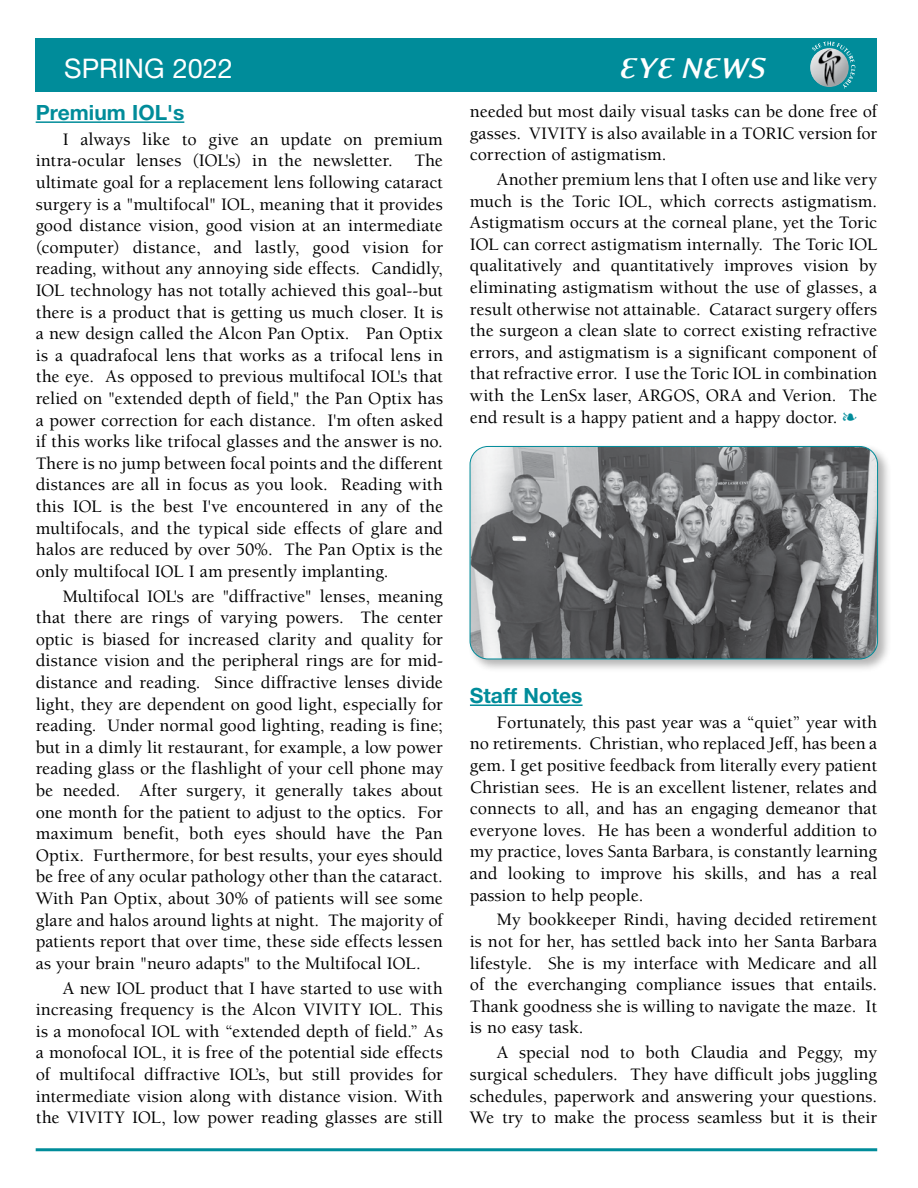
<style>
.page{position:relative;width:918px;height:1188px;background:#fff}
.page>*{position:absolute;margin:0;border:0;box-sizing:border-box;transform-origin:0 0}
.t1{font:33px "Eidetic Modern Bold Italic TT";color:#fff}
.t2{font:27px "Helvetica Neue";color:#fff}
.t3{font:700 21px "Helvetica Neue";color:#008c9a}
.t4{font:500 18px/21.6px "Berkeley";color:#000;text-align:justify}
.s1{color:#008c9a}
</style>
<div class="page">
<hr style="left:36px;top:1148px;width:841px;height:3px;background:#008c9a">
<div style="left:36px;top:38px;width:841px;height:54px;background:#008c9a"></div>
<hr style="left:36px;top:121px;width:148px;height:2px;background:#008c9a">
<hr style="left:470px;top:704px;width:113px;height:2px;background:#008c9a">
<svg style="left:812px;top:41px;width:43px;height:48px"></svg>
<img style="left:810px;top:48px;width:39px;height:39px;border-radius:19px">
<div style="left:467px;top:443px;width:425px;height:230px;background:#000;opacity:.3"></div>
<img style="left:470px;top:446px;width:408px;height:213px">
<div style="left:470px;top:446px;width:408px;height:213px;border:1px solid #008c9a;border-radius:18px"></div>
<h2 class="t2" style="left:64px;top:52px;width:170px">SPRING 2022</h2>
<h1 class="t1" style="left:619px;top:51px;width:148px">EYE NEWS</h1>
<p class="t3" style="left:36px;top:99px;width:150px">Premium IOL's</p>
<p class="t4" style="left:36px;top:129px;width:409px;text-indent:27px">I always like to give an update on premium intra-ocular lenses (IOL's) in the newsletter. The ultimate goal for a replacement lens following cataract surgery is a "multifocal" IOL, meaning that it provides good distance vision, good vision at an intermediate (computer) distance, and lastly, good vision for reading, without any annoying side effects. Candidly, IOL technology has not totally achieved this goal--but there is a product that is getting us much closer. It is a new design called the Alcon Pan Optix. Pan Optix is a quadrafocal lens that works as a trifocal lens in the eye. As opposed to previous multifocal IOL's that relied on "extended depth of field," the Pan Optix has a power correction for each distance. I'm often asked if this works like trifocal glasses and the answer is no.<br>There is no jump between focal points and the different distances are all in focus as you look. Reading with this IOL is the best I've encountered in any of the multifocals, and the typical side effects of glare and halos are reduced by over 50%. The Pan Optix is the only multifocal IOL I am presently implanting.</p>
<p class="t4" style="left:36px;top:586px;width:409px;text-indent:27px">Multifocal IOL's are "diffractive" lenses, meaning that there are rings of varying powers. The center optic is biased for increased clarity and quality for distance vision and the peripheral rings are for mid&shy;distance and reading. Since diffractive lenses divide light, they are dependent on good light, especially for reading. Under normal good lighting, reading is fine; but in a dimly lit restaurant, for example, a low power reading glass or the flashlight of your cell phone may be needed. After surgery, it generally takes about one month for the patient to adjust to the optics. For maximum benefit, both eyes should have the Pan Optix. Furthermore, for best results, your eyes should be free of any ocular pathology other than the cataract.<br>With Pan Optix, about 30% of patients will see some glare and halos around lights at night. The majority of patients report that over time, these side effects lessen as your brain "neuro adapts" to the Multifocal IOL.</p>
<p class="t4" style="left:36px;top:978px;width:409px;text-indent:27px">A new IOL product that I have started to use with increasing frequency is the Alcon VIVITY IOL. This is a monofocal IOL with “extended depth of field.” As a monofocal IOL, it is free of the potential side effects of multifocal diffractive IOL’s, but still provides for intermediate vision along with distance vision. With the VIVITY IOL, low power reading glasses are still</p>
<p class="t4" style="left:470px;top:101px;width:409px">needed but most daily visual tasks can be done free of gasses. VIVITY is also available in a TORIC version for correction of astigmatism.</p>
<p class="t4" style="left:470px;top:169px;width:409px;text-indent:27px">Another premium lens that I often use and like very much is the Toric IOL, which corrects astigmatism.<br>Astigmatism occurs at the corneal plane, yet the Toric IOL can correct astigmatism internally. The Toric IOL qualitatively and quantitatively improves vision by eliminating astigmatism without the use of glasses, a result otherwise not attainable. Cataract surgery offers the surgeon a clean slate to correct existing refractive errors, and astigmatism is a significant component of that refractive error. I use the Toric IOL in combination with the LenSx laser, ARGOS, ORA and Verion. The end result is a happy patient and a happy doctor. <span class="s1">❧</span></p>
<p class="t3" style="left:470px;top:683px;width:114px">Staff Notes</p>
<p class="t4" style="left:470px;top:712px;width:409px;text-indent:27px">Fortunately, this past year was a “quiet” year with no retirements. Christian, who replaced Jeff, has been a gem. I get positive feedback from literally every patient Christian sees. He is an excellent listener, relates and connects to all, and has an engaging demeanor that everyone loves. He has been a wonderful addition to my practice, loves Santa Barbara, is constantly learning and looking to improve his skills, and has a real passion to help people.</p>
<p class="t4" style="left:470px;top:909px;width:409px;text-indent:27px">My bookkeeper Rindi, having decided retirement is not for her, has settled back into her Santa Barbara lifestyle. She is my interface with Medicare and all of the everchanging compliance issues that entails.<br>Thank goodness she is willing to navigate the maze. It is no easy task.</p>
<p class="t4" style="left:470px;top:1042px;width:409px;text-indent:27px">A special nod to both Claudia and Peggy, my surgical schedulers. They have difficult jobs juggling schedules, paperwork and answering your questions.<br>We try to make the process seamless but it is their</p>
</div>
